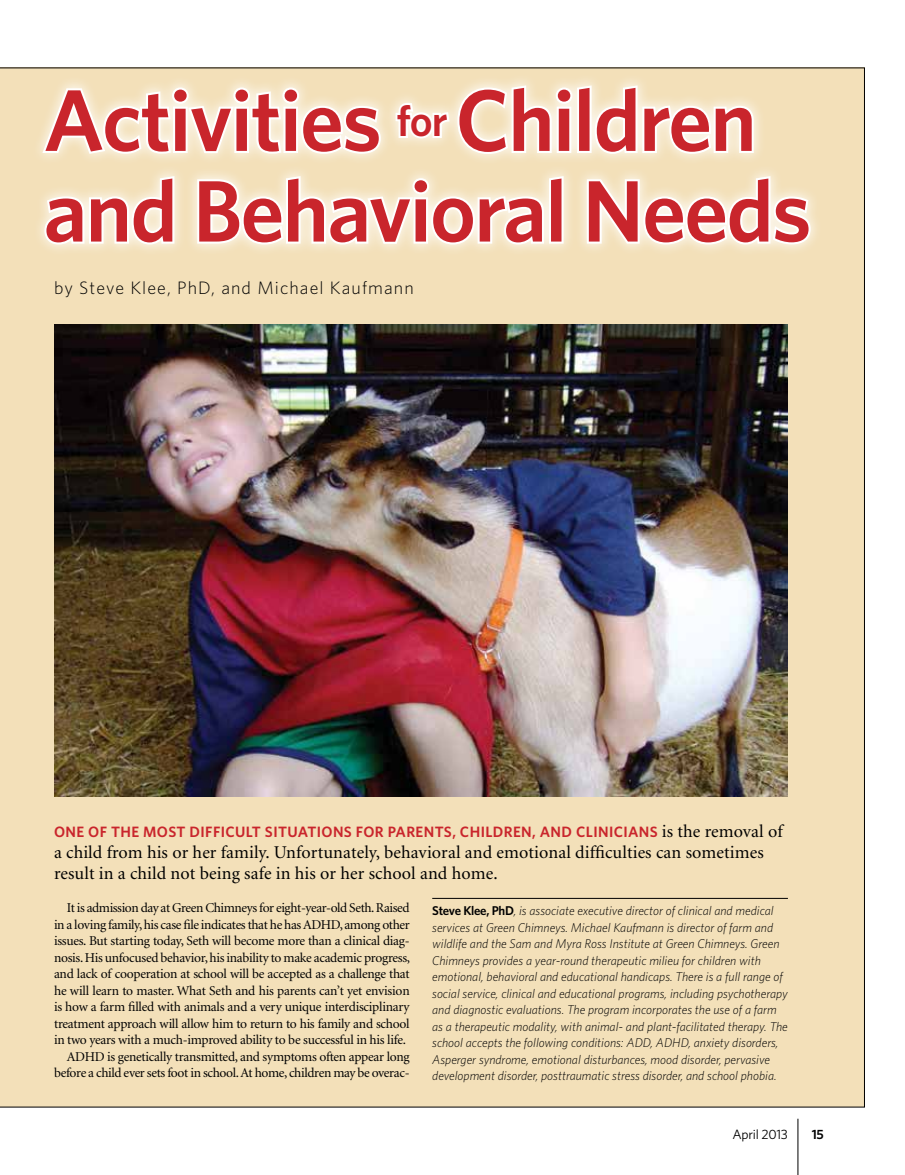
<style>
.page{position:relative;width:905px;height:1175px;background:#fff}
.page>*{position:absolute;margin:0;border:0;box-sizing:border-box;transform-origin:0 0}
.t1{font:600 87.3px/90.6px "Whitney";letter-spacing:-.02em;color:#c9252c}
.t2{font:18px/21px "Minion";letter-spacing:.005em;color:#000}
.t3{font:300 18px "Whitney";letter-spacing:.06em;color:#000}
.t4{font:600 15px "Whitney";letter-spacing:.025em;color:#c9252c}
.t5{font:13.5px "Minion";letter-spacing:-.02em;color:#000}
.t6{font:13.5px "Whitney";letter-spacing:-.02em;color:#000}
.t7{font:600 13.5px "Whitney";color:#000}
.t8{font:italic 300 12.75px/16.5px "Whitney";color:#000}
.s1{font-family:"Minion";font-weight:400;font-size:18px;color:#000}
.s2{font-weight:600;font-style:normal}
</style>
<div class="page">
<div style="left:1px;top:68px;width:863px;height:1039px;background:#f3e0b9"></div>
<img style="left:0;top:0;width:1px;height:1174px">
<div style="left:0;top:73px;width:823px;height:195px;background:#f3e0b9"></div>
<svg style="left:39px;top:85px;width:344px;height:71px"></svg>
<svg style="left:393px;top:83px;width:362px;height:73px"></svg>
<svg style="left:42px;top:174px;width:134px;height:72px"></svg>
<svg style="left:195px;top:174px;width:370px;height:72px"></svg>
<svg style="left:584px;top:174px;width:228px;height:72px"></svg>
<img style="left:55px;top:324px;width:732px;height:472px">
<hr style="left:432px;top:898px;width:356px;height:1px;background:#000">
<hr style="left:797px;top:1118px;width:1px;height:56px;background:#000">
<h1 class="t1" style="left:43px;top:73px;width:769px">ACTIVITIES <sup>FOR</sup> CHILDREN<br>AND BEHAVIORAL NEEDS</h1>
<h2 class="t3" style="left:54px;top:277px;width:361px">by Steve Klee, PhD, and Michael Kaufmann</h2>
<p class="t4" style="left:54px;top:823px;width:730px">ONE OF THE MOST DIFFICULT SITUATIONS FOR PARENTS, CHILDREN, AND CLINICIANS <span class="s1">is the removal of</span></p>
<h2 class="t2" style="left:54px;top:843px;width:711px">a child from his or her family. Unfortunately, behavioral and emotional difficulties can sometimes result in a child not being safe in his or her school and home.</h2>
<p class="t5" style="left:67px;top:901px;width:344px">It is admission day at Green Chimneys for eight-year-old Seth. Raised</p>
<p class="t5" style="left:54px;top:918px;width:357px">in a loving family, his case file indicates that he has ADHD, among other</p>
<p class="t5" style="left:54px;top:934px;width:357px">issues. But starting today, Seth will become more than a clinical diag-</p>
<p class="t5" style="left:54px;top:951px;width:357px">nosis. His unfocused behavior, his inability to make academic progress,</p>
<p class="t5" style="left:54px;top:967px;width:357px">and lack of cooperation at school will be accepted as a challenge that</p>
<p class="t5" style="left:54px;top:984px;width:357px">he will learn to master. What Seth and his parents can’t yet envision</p>
<p class="t5" style="left:54px;top:1000px;width:357px">is how a farm filled with animals and a very unique interdisciplinary</p>
<p class="t5" style="left:54px;top:1017px;width:357px">treatment approach will allow him to return to his family and school</p>
<p class="t5" style="left:54px;top:1033px;width:353px">in two years with a much-improved ability to be successful in his life.</p>
<p class="t5" style="left:67px;top:1050px;width:344px">ADHD is genetically transmitted, and symptoms often appear long</p>
<p class="t5" style="left:54px;top:1066px;width:357px">before a child ever sets foot in school. At home, children may be overac-</p>
<p class="t8" style="left:432px;top:902px;width:357px"><span class="s2">STEVE KLEE, PHD</span>, is associate executive director of clinical and medical services at Green Chimneys. Michael Kaufmann is director of farm and wildlife and the Sam and Myra Ross Institute at Green Chimneys. Green Chimneys provides a year-round therapeutic milieu for children with emotional, behavioral and educational handicaps. There is a full range of social service, clinical and educational programs, including psychotherapy and diagnostic evaluations. The program incorporates the use of a farm as a therapeutic modality, with animal- and plant-facilitated therapy. The school accepts the following conditions: ADD, ADHD, anxiety disorders, Asperger syndrome, emotional disturbances, mood disorder, pervasive development disorder, posttraumatic stress disorder, and school phobia.</p>
<p class="t6" style="left:732px;top:1126px;width:57px">April 2013</p>
<p class="t7" style="left:811px;top:1126px;width:14px">15</p>
</div>
